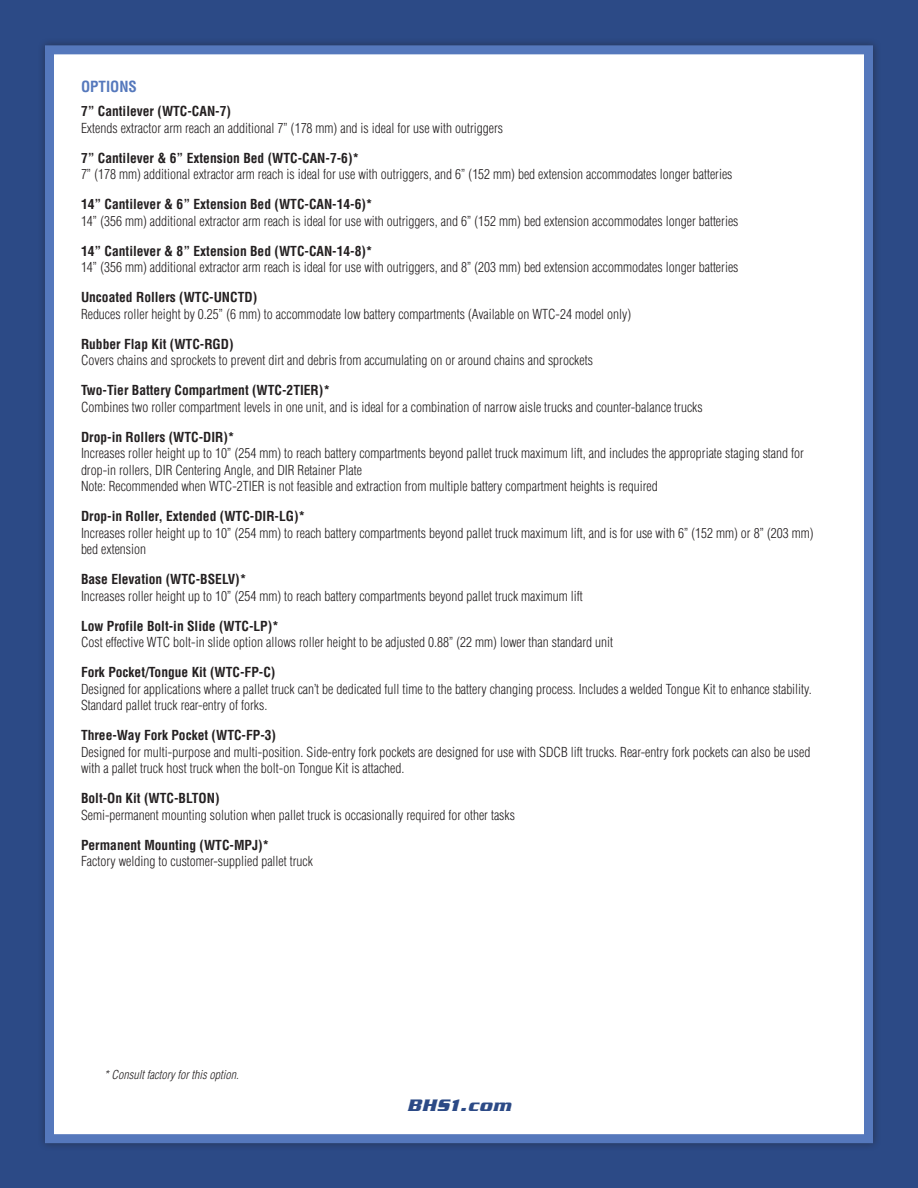
<style>
.page{position:relative;width:918px;height:1188px;background:#2c4a86}
.page>*{position:absolute;margin:0;border:0;box-sizing:border-box;transform-origin:0 0}
.t1{font:italic 700 18px "Serpentine Std";letter-spacing:.05em;color:#2c4a86}
.Intro_Paragraph{font:700 condensed 15px "Helvetica LT Std";color:#5578bc}
.t2{font:300 condensed 13.5px/16.5px "Helvetica LT Std";color:#231f20}
.t3{font:italic 300 condensed 12px "Helvetica LT Std";color:#231f20}
.s1{font-weight:700}
</style>
<div class="page">
<div style="left:42px;top:42px;width:835px;height:1105px;background:#fff"></div>
<p class="Intro_Paragraph" style="left:81px;top:77px;width:57px">OPTIONS</p>
<p class="t2" style="left:81px;top:103px;width:424px"><span class="s1">7” Cantilever (WTC-CAN-7)<br></span>Extends extractor arm reach an additional 7” (178 mm) and is ideal for use with outriggers</p>
<p class="t2" style="left:81px;top:150px;width:653px"><span class="s1">7” Cantilever &amp; 6” Extension Bed (WTC-CAN-7-6)*<br></span>7” (178 mm) additional extractor arm reach is ideal for use with outriggers, and 6” (152 mm) bed extension accommodates longer batteries</p>
<p class="t2" style="left:81px;top:196px;width:659px"><span class="s1">14” Cantilever &amp; 6” Extension Bed (WTC-CAN-14-6)*<br></span>14” (356 mm) additional extractor arm reach is ideal for use with outriggers, and 6” (152 mm) bed extension accommodates longer batteries</p>
<p class="t2" style="left:81px;top:243px;width:659px"><span class="s1">14” Cantilever &amp; 8” Extension Bed (WTC-CAN-14-8)*<br></span>14” (356 mm) additional extractor arm reach is ideal for use with outriggers, and 8” (203 mm) bed extension accommodates longer batteries</p>
<p class="t2" style="left:81px;top:289px;width:552px"><span class="s1">Uncoated Rollers (WTC-UNCTD)<br></span>Reduces roller height by 0.25” (6 mm) to accommodate low battery compartments (Available on WTC-24 model only)</p>
<p class="t2" style="left:81px;top:336px;width:514px"><span class="s1">Rubber Flap Kit (WTC-RGD)<br></span>Covers chains and sprockets to prevent dirt and debris from accumulating on or around chains and sprockets</p>
<p class="t2" style="left:81px;top:382px;width:623px"><span class="s1">Two-Tier Battery Compartment (WTC-2TIER)*<br></span>Combines two roller compartment levels in one unit, and is ideal for a combination of narrow aisle trucks and counter-balance trucks</p>
<p class="t2" style="left:81px;top:429px;width:724px"><span class="s1">Drop-in Rollers (WTC-DIR)*<br></span>Increases roller height up to 10” (254 mm) to reach battery compartments beyond pallet truck maximum lift, and includes the appropriate staging stand for drop-in rollers, DIR Centering Angle, and DIR Retainer Plate<br>Note: Recommended when WTC-2TIER is not feasible and extraction from multiple battery compartment heights is required</p>
<p class="t2" style="left:81px;top:508px;width:734px"><span class="s1">Drop-in Roller, Extended (WTC-DIR-LG)*<br></span>Increases roller height up to 10” (254 mm) to reach battery compartments beyond pallet truck maximum lift, and is for use with 6” (152 mm) or 8” (203 mm) bed extension</p>
<p class="t2" style="left:81px;top:571px;width:503px"><span class="s1">Base Elevation (WTC-BSELV)*<br></span>Increases roller height up to 10” (254 mm) to reach battery compartments beyond pallet truck maximum lift</p>
<p class="t2" style="left:81px;top:618px;width:534px"><span class="s1">Low Profile Bolt-in Slide (WTC-LP)*<br></span>Cost effective WTC bolt-in slide option allows roller height to be adjusted 0.88” (22 mm) lower than standard unit</p>
<p class="t2" style="left:81px;top:664px;width:732px"><span class="s1">Fork Pocket/Tongue Kit (WTC-FP-C)<br></span>Designed for applications where a pallet truck can’t be dedicated full time to the battery changing process. Includes a welded Tongue Kit to enhance stability.<br>Standard pallet truck rear-entry of forks.</p>
<p class="t2" style="left:81px;top:727px;width:731px"><span class="s1">Three-Way Fork Pocket (WTC-FP-3)<br></span>Designed for multi-purpose and multi-position. Side-entry fork pockets are designed for use with SDCB lift trucks. Rear-entry fork pockets can also be used with a pallet truck host truck when the bolt-on Tongue Kit is attached.</p>
<p class="t2" style="left:81px;top:790px;width:436px"><span class="s1">Bolt-On Kit (WTC-BLTON)<br></span>Semi-permanent mounting solution when pallet truck is occasionally required for other tasks</p>
<p class="t2" style="left:81px;top:837px;width:234px"><span class="s1">Permanent Mounting (WTC-MPJ)*<br></span>Factory welding to customer-supplied pallet truck</p>
<p class="t3" style="left:104px;top:1067px;width:136px">* Consult factory for this option.</p>
<p class="t1" style="left:407px;top:1095px;width:105px">BHS1.com</p>
</div>
